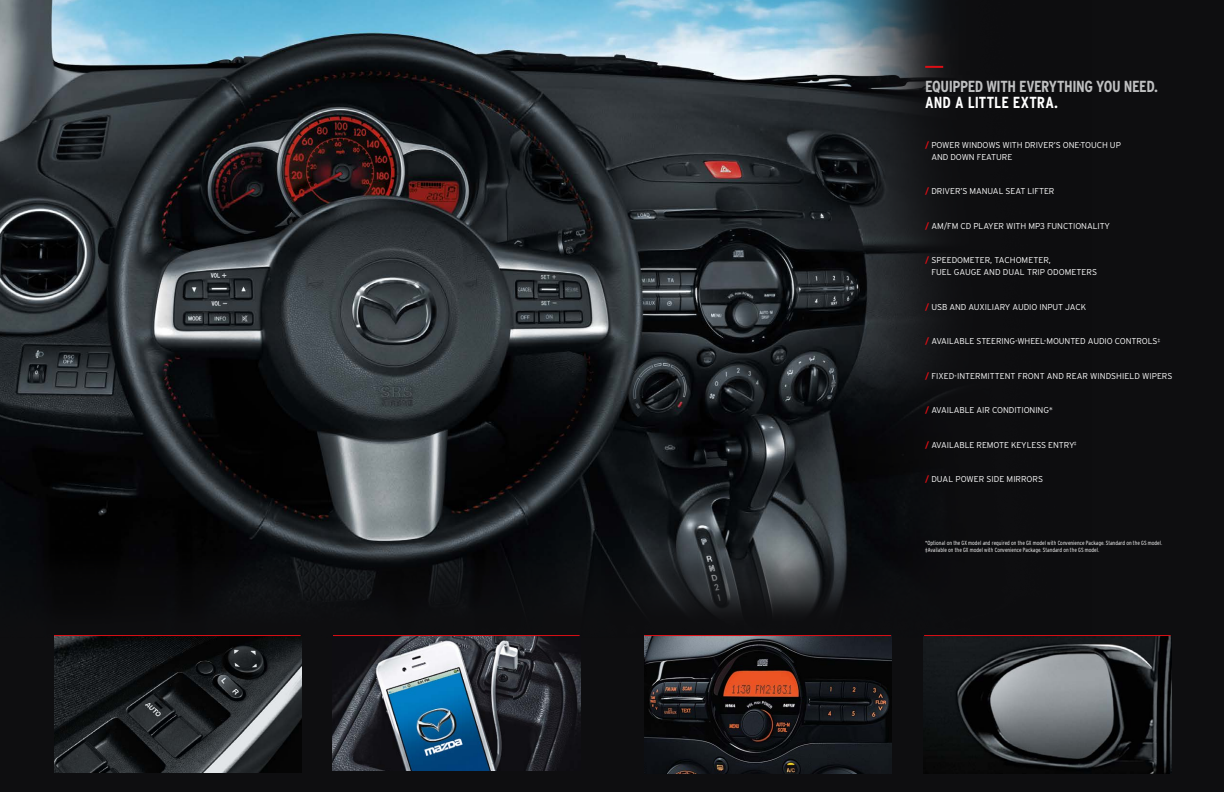
<style>
.page{position:relative;width:1224px;height:792px;background:#0e0e10}
.page>*{position:absolute;margin:0;border:0;box-sizing:border-box;transform-origin:0 0}
.t1{font:700 condensed 16px "Interstate";letter-spacing:-.025em;color:#bfc0c1}
.t2{font:700 condensed 16px "Interstate";letter-spacing:.005em;color:#fff}
.t3{font:300 8.5px "Interstate";letter-spacing:.05em;color:#fff}
.t4{font:300 condensed 6px/7px "Interstate";color:#fff}
.s1{font-weight:700;color:#dd0e15}
</style>
<div class="page">
<img style="left:0;top:0;width:945px;height:637px">
<svg style="left:925px;top:66px;width:18px;height:2px"></svg>
<img style="left:54px;top:635px;width:248px;height:138px">
<hr style="left:54px;top:635px;width:247px;height:1px;background:#dd0e15">
<img style="left:333px;top:636px;width:247px;height:134px">
<hr style="left:333px;top:635px;width:247px;height:1px;background:#dd0e15">
<img style="left:644px;top:635px;width:248px;height:139px">
<hr style="left:644px;top:635px;width:247px;height:1px;background:#dd0e15">
<img style="left:924px;top:636px;width:247px;height:137px">
<hr style="left:924px;top:635px;width:247px;height:1px;background:#dd0e15">
<h1 class="t1" style="left:925px;top:77px;width:235px">EQUIPPED WITH EVERYTHING YOU NEED.</h1>
<h1 class="t2" style="left:925px;top:93px;width:135px">AND A LITTLE EXTRA.</h1>
<p class="t3" style="left:925px;top:140px;width:24px"><span class="s1">/</span> POWER</p>
<p class="t3" style="left:962px;top:140px;width:47px">WINDOWS WITH</p>
<p class="t3" style="left:1025px;top:140px;width:97px">DRIVER’S ONE-TOUCH UP</p>
<p class="t3" style="left:931px;top:152px;width:51px">AND DOWN FEAT</p>
<p class="t3" style="left:996px;top:152px;width:12px">URE</p>
<p class="t3" style="left:925px;top:187px;width:87px"><span class="s1">/</span>DRIVER’SMANUAL SEAT</p>
<p class="t3" style="left:1028px;top:187px;width:6px">LIFTER</p>
<p class="t3" style="left:925px;top:221px;width:55px"><span class="s1">/</span> AM/FM CD PLAYER</p>
<p class="t3" style="left:1006px;top:221px;width:6px">WITH</p>
<p class="t3" style="left:1028px;top:221px;width:65px">MP3 FUNCTIONALITY</p>
<p class="t3" style="left:925px;top:256px;width:18px"><span class="s1">/</span> SPEED</p>
<p class="t3" style="left:957px;top:256px;width:13px">OMETER</p>
<p class="t3" style="left:990px;top:256px;width:11px">, TACH</p>
<p class="t3" style="left:1016px;top:256px;width:13px">OMETER</p>
<p class="t3" style="left:1049px;top:256px;width:4px">,</p>
<p class="t3" style="left:931px;top:268px;width:101px">FUEL GAUGE AND DUAL TRIP</p>
<p class="t3" style="left:1047px;top:268px;width:24px">ODOMETERS</p>
<p class="t3" style="left:925px;top:302px;width:65px"><span class="s1">/</span> USB AND AUXILIARY</p>
<p class="t3" style="left:1013px;top:302px;width:75px">AUDIO INPUT JACK</p>
<p class="t3" style="left:925px;top:337px;width:22px"><span class="s1">/</span> AVAILABLE</p>
<p class="t3" style="left:977px;top:337px;width:6px">STEERI</p>
<p class="t3" style="left:1004px;top:337px;width:21px">NG-WHEEL</p>
<p class="t3" style="left:1044px;top:337px;width:33px">-MOUNTED</p>
<p class="t3" style="left:1088px;top:337px;width:74px">AUDIO CONTROLS<sup>‡</sup></p>
<p class="t3" style="left:925px;top:371px;width:46px"><span class="s1">/</span> FIXED-INTERMITTE</p>
<p class="t3" style="left:1005px;top:371px;width:68px">NT FRONT AND REAR</p>
<p class="t3" style="left:1090px;top:371px;width:22px">WINDSHIELD</p>
<p class="t3" style="left:1142px;top:371px;width:6px">WIPERS</p>
<p class="t3" style="left:925px;top:406px;width:22px"><span class="s1">/</span> AVAILABLE</p>
<p class="t3" style="left:977px;top:406px;width:6px">AIR</p>
<p class="t3" style="left:992px;top:406px;width:22px">CONDITI</p>
<p class="t3" style="left:1024px;top:406px;width:31px">ONI NG*</p>
<p class="t3" style="left:925px;top:440px;width:22px"><span class="s1">/</span> AVAILABLE</p>
<p class="t3" style="left:977px;top:440px;width:7px">REM</p>
<p class="t3" style="left:994px;top:440px;width:29px">OTE KEYLESS</p>
<p class="t3" style="left:1048px;top:440px;width:30px">ENTRY<sup>‡</sup></p>
<p class="t3" style="left:925px;top:475px;width:48px"><span class="s1">/</span> DUAL POWER</p>
<p class="t3" style="left:987px;top:475px;width:6px">SIDE</p>
<p class="t3" style="left:1007px;top:475px;width:6px">MIRR</p>
<p class="t3" style="left:1027px;top:475px;width:12px">ORS</p>
<p class="t4" style="left:925px;top:539px;width:239px">*Optional on the GX model and required on the GX model with Convenience Package. Standard on the GS model. ‡Available on the GX model with Convenience Package. Standard on the GS model.</p>
</div>
